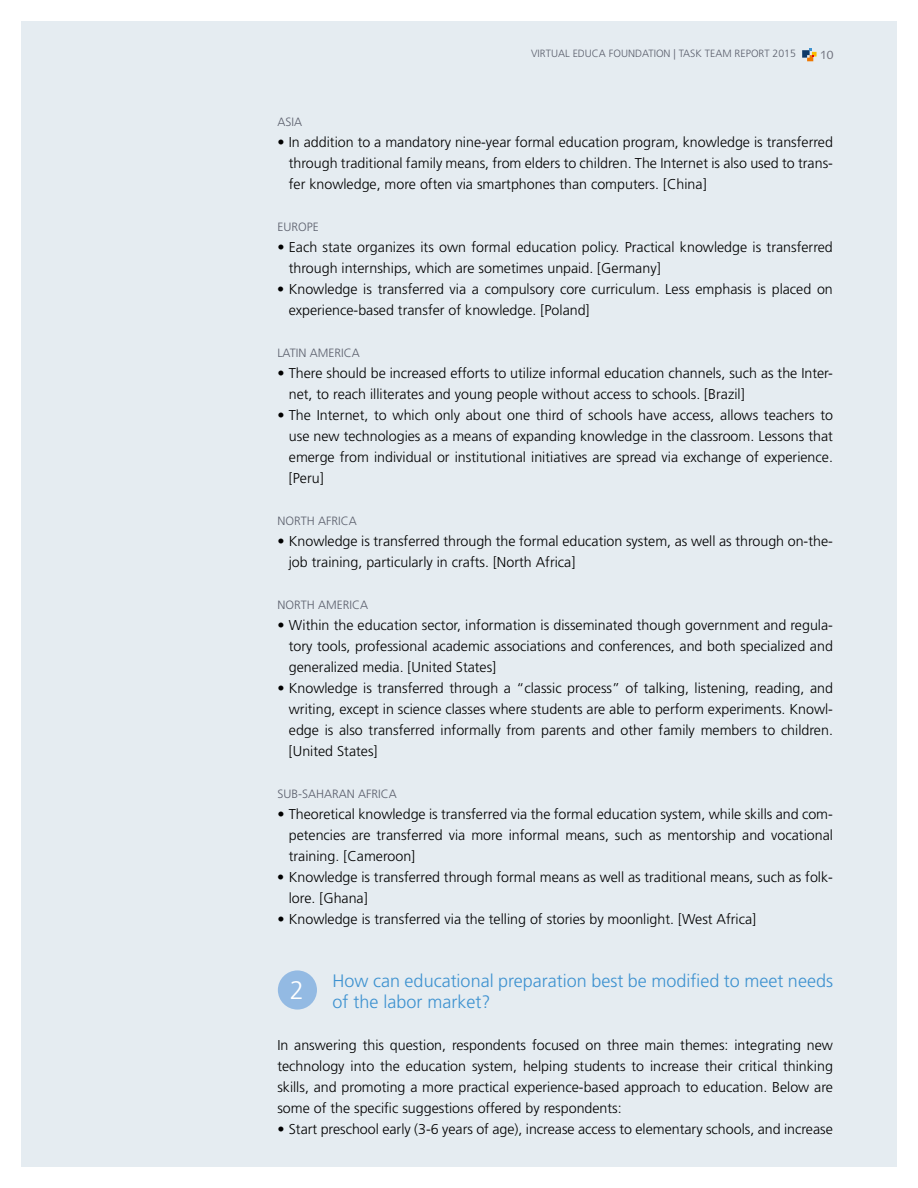
<style>
.page{position:relative;width:918px;height:1188px;background:#fff}
.page>*{position:absolute;margin:0;border:0;box-sizing:border-box;transform-origin:0 0}
.t1{font:300 25.5px "Frutiger LT Std";color:#fff}
.t2{font:300 18px/21px "Frutiger LT Std";color:#3e92d0}
.t3{font:300 14.25px/21px "Frutiger LT Std";color:#000;text-align:justify}
.t4{font:300 12px "Frutiger LT Std";color:#5b5f6c}
.t5{font:12px "Syntax LT Std";color:#6f717d}
.t6{font:300 10.5px "Frutiger LT Std";color:#5b5f6c}
</style>
<div class="page">
<div style="left:21px;top:21px;width:876px;height:1146px;background:#e5ecf1"></div>
<svg style="left:802px;top:48px;width:15px;height:13px"></svg>
<div style="left:278px;top:970px;width:39px;height:40px;background:#93bae3;border-radius:50%"></div>
<p class="t6" style="left:531px;top:48px;width:266px">Virtual Educa Foundation | Task Team Re port 2015</p>
<p class="t5" style="left:820px;top:47px;width:15px">10</p>
<p class="t4" style="left:277px;top:115px;width:26px">Asia</p>
<p class="t3" style="left:289px;top:132px;width:546px;text-indent:-11px">• In addition to a mandatory nine-year formal education program, knowledge is transferred through traditional family means, from elders to children. The Internet is also used to trans&shy;fer knowledge, more often via smartphones than computers. [C hina]</p>
<p class="t4" style="left:277px;top:220px;width:41px">Europe</p>
<p class="t3" style="left:289px;top:237px;width:546px;text-indent:-11px">• Each state organizes its own formal education policy. Practical knowledge is transferred through internships, which are sometimes unpaid. [Germany]</p>
<p class="t3" style="left:289px;top:279px;width:546px;text-indent:-11px">• Knowledge is transferred via a compulsory core curriculum. Less emphasis is placed on experience-based transfer of knowledge. [Poland]</p>
<p class="t4" style="left:277px;top:346px;width:84px">Latin America</p>
<p class="t3" style="left:289px;top:363px;width:546px;text-indent:-12px">• There should be increased efforts to utilize informal education channels, such as the Inter&shy;net, to reach illiterates and young people without access to schools. [Brazil]</p>
<p class="t3" style="left:289px;top:405px;width:546px;text-indent:-11px">• The Internet, to which only about one third of schools have access, allows teachers to use new technologies as a means of expanding knowledge in the classroom. Lessons that emerge from individual or institutional initiatives are spread via exchange of experience. [Peru]</p>
<p class="t4" style="left:277px;top:514px;width:81px">North Africa</p>
<p class="t3" style="left:289px;top:531px;width:546px;text-indent:-11px">• Knowledge is transferred through the formal education system, as well as through on-the&shy;job training, particularly in crafts. [North Africa]</p>
<p class="t4" style="left:277px;top:598px;width:92px">North America</p>
<p class="t3" style="left:289px;top:615px;width:546px;text-indent:-12px">• Within the education sector, information is disseminated though government and regula&shy;tory tools, professional academic associations and conferences, and both specialized and generalized media. [U nited States]</p>
<p class="t3" style="left:289px;top:678px;width:546px;text-indent:-12px">• Knowledge is transferred through a “classic process” of talking, listening, reading, and writing, except in science classes where students are able to perform experiments. Knowl&shy;edge is also transferred informally from parents and other family members to children. [U nited States]</p>
<p class="t4" style="left:277px;top:787px;width:121px">Sub-Saharan Africa</p>
<p class="t3" style="left:289px;top:804px;width:546px;text-indent:-11px">• Theoretical knowledge is transferred via the formal education system, while skills and com&shy;petencies are transferred via more informal means, such as mentorship and vocational training. [Cameroon]</p>
<p class="t3" style="left:289px;top:867px;width:546px;text-indent:-12px">• Knowledge is transferred through formal means as well as traditional means, such as folk&shy;lore. [Ghana]</p>
<p class="t3" style="left:277px;top:909px;width:480px">• Knowledge is transferred via the telling of stories by moonlight. [West Africa]</p>
<p class="t2" style="left:333px;top:971px;width:502px">How can educational preparation best be modified to meet needs of the labor market?</p>
<p class="t3" style="left:277px;top:1035px;width:557px">In answering this question, respondents focused on three main themes: integrating new technology into the education system, helping students to increase their critical thinking skills, and promoting a more practical experience-based approach to education. Below are some of the specific suggestions offered by respondents:</p>
<p class="t3" style="left:277px;top:1119px;width:557px">• Start preschool early (3-6 years of age), increase access to elementary schools, and increase</p>
<h1 class="t1" style="left:290px;top:975px;width:16px">2</h1>
</div>
